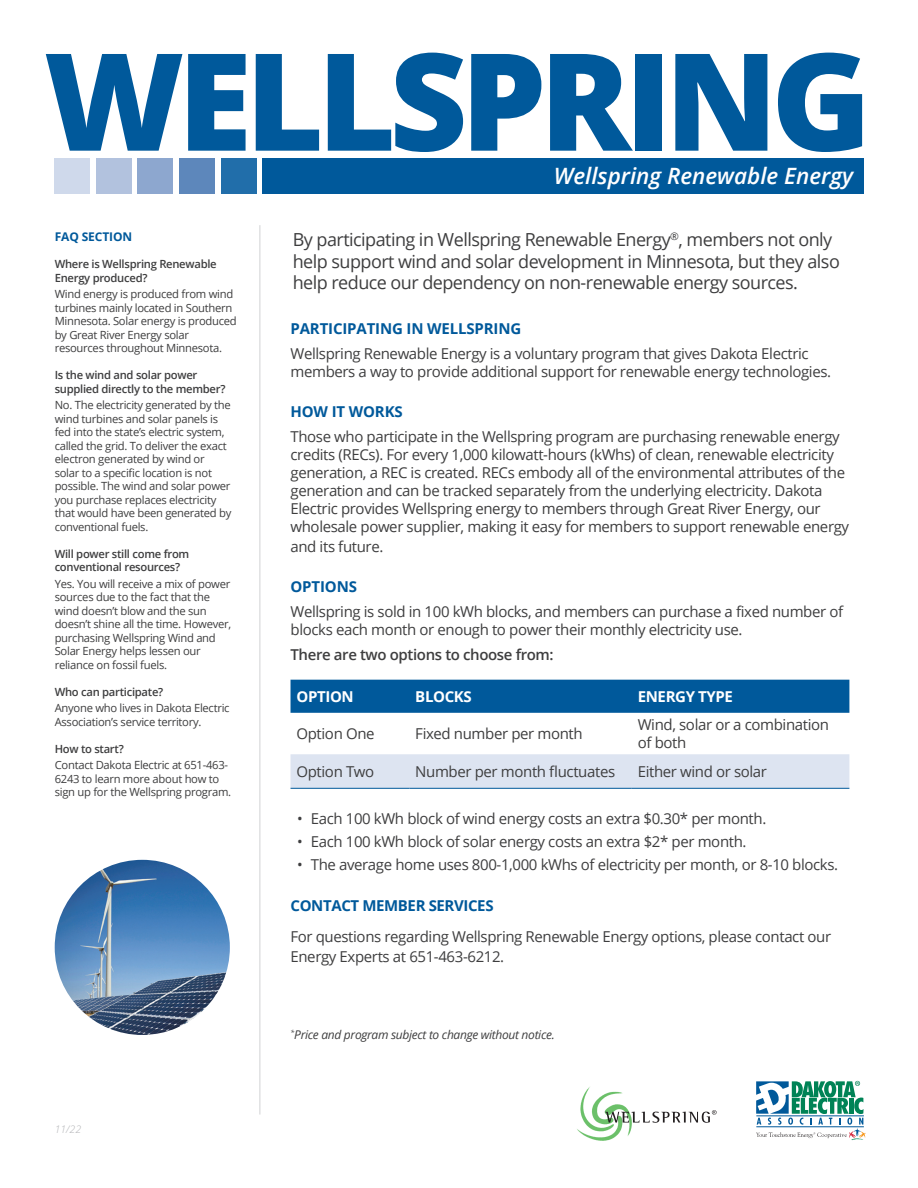
<style>
.page{position:relative;width:918px;height:1188px;background:#fff}
.page>*{position:absolute;margin:0;border:0;box-sizing:border-box;transform-origin:0 0}
.t1{font:800 135.45px "Open Sans";letter-spacing:-.05em;color:#00599b}
.t2{font:italic 600 22.5px "Open Sans";color:#fff}
.Body_Copy_Bullet{font:18px/21.6px "Open Sans";letter-spacing:-.03em;color:#3e3e3f}
.Body_Copy{font:15px/18px "Open Sans";letter-spacing:-.025em;color:#3e3e3f}
.Subhead_2{font:700 15px "Open Sans";letter-spacing:-.01em;color:#00599b}
.Body_Copy-2{font:600 15px "Open Sans";letter-spacing:-.025em;color:#3e3e3f}
.Body_Copy_Bullet-2{font:700 15px "Open Sans";letter-spacing:-.025em;color:#00599b}
.t3{font:700 15px "Open Sans";letter-spacing:-.025em;color:#fff}
.Photocaption{font:italic 12px "Open Sans";letter-spacing:-.025em;color:#3e3e3f}
.Subhead_2-2{font:700 12px "Open Sans";letter-spacing:-.01em;color:#00599b}
.Body_Copy-3{font:11.25px/13.5px "Open Sans";letter-spacing:-.025em;color:#3e3e3f}
.Body_Copy-4{font:600 11.25px/13.5px "Open Sans";letter-spacing:-.025em;color:#3e3e3f}
.t4{font:italic 300 10.5px "Open Sans";color:#b4b5b8}
.s1{font-weight:600}
</style>
<div class="page">
<div style="left:291px;top:680px;width:558px;height:33px;background:#00599b"></div>
<div style="left:291px;top:754px;width:558px;height:34px;background:#dde4f1"></div>
<hr style="left:291px;top:788px;width:118px;height:1px;background:#00599b">
<hr style="left:409px;top:788px;width:223px;height:1px;background:#00599b">
<hr style="left:632px;top:788px;width:217px;height:1px;background:#00599b">
<svg style="left:756px;top:1081px;width:110px;height:59px"></svg>
<div style="left:54px;top:158px;width:36px;height:36px;background:#cfd9eb"></div>
<div style="left:96px;top:158px;width:36px;height:36px;background:#b2c2de"></div>
<div style="left:137px;top:158px;width:36px;height:36px;background:#8da7cf"></div>
<div style="left:179px;top:158px;width:36px;height:36px;background:#5d87bb"></div>
<div style="left:221px;top:158px;width:36px;height:36px;background:#216eaa"></div>
<div style="left:262px;top:158px;width:602px;height:36px;background:#00599b"></div>
<hr style="left:260px;top:225px;width:1px;height:890px;background:#d1d2d4">
<img style="left:55px;top:860px;width:175px;height:175px;border-radius:88px">
<img style="left:577px;top:1087px;width:55px;height:54px">
<svg style="left:605px;top:1110px;width:112px;height:13px"></svg>
<p class="t1" style="left:44px;top:-2px;width:829px">WELLSPRING</p>
<p class="t2" style="left:554px;top:160px;width:301px">Wellspring Renewable Energy</p>
<p class="Subhead_2-2" style="left:55px;top:229px;width:79px">FAQ SECTION</p>
<p class="Body_Copy-4" style="left:55px;top:257px;width:164px">Where is Wellspring Renewable<br>Energy produced?</p>
<p class="Body_Copy-3" style="left:55px;top:287px;width:184px">Wind energy is produced from wind turbines mainly located in Southern Minnesota. Solar energy is produced by Great River Energy solar resources throughout Minnesota.</p>
<p class="Body_Copy-4" style="left:55px;top:368px;width:172px">Is the wind and solar power supplied directly to the member?</p>
<p class="Body_Copy-3" style="left:55px;top:398px;width:178px">No. The electricity generated by the wind turbines and solar panels is fed into the state’s electric system, called the grid. To deliver the exact electron generated by wind or solar to a specific location is not possible. The wind and solar power you purchase replaces electricity that would have been generated by conventional fuels.</p>
<p class="Body_Copy-4" style="left:55px;top:547px;width:136px">Will power still come from conventional resources?</p>
<p class="Body_Copy-3" style="left:55px;top:577px;width:178px">Yes. You will receive a mix of power sources due to the fact that the wind doesn’t blow and the sun doesn’t shine all the time. However, purchasing Wellspring Wind and<br>Solar Energy helps lessen our reliance on fossil fuels.</p>
<p class="Body_Copy-3" style="left:55px;top:683px;width:176px;line-height:16.5px"><span class="s1">Who can participate?<br></span>Anyone who lives in Dakota Electric</p>
<p class="Body_Copy-3" style="left:55px;top:715px;width:148px">Association’s service territory.</p>
<p class="Body_Copy-3" style="left:55px;top:740px;width:175px;line-height:16.5px"><span class="s1">How to start?<br></span>Contact Dakota Electric at 651-463-</p>
<p class="Body_Copy-3" style="left:55px;top:772px;width:178px">6243 to learn more about how to sign up for the Wellspring program.</p>
<p class="t4" style="left:55px;top:1122px;width:28px">11/22</p>
<p class="Body_Copy_Bullet" style="left:293px;top:228px;width:549px">By participating in Wellspring Renewable Energy<sup>®</sup>, members not only help support wind and solar development in Minnesota, but they also help reduce our dependency on non-renewable energy sources.</p>
<p class="Subhead_2" style="left:291px;top:318px;width:232px">PARTICIPATING IN WELLSPRING</p>
<p class="Body_Copy" style="left:291px;top:344px;width:542px">Wellspring Renewable Energy is a voluntary program that gives Dakota Electric members a way to provide additional support for renewable energy technologies.</p>
<p class="Subhead_2" style="left:291px;top:401px;width:114px">HOW IT WORKS</p>
<p class="Body_Copy" style="left:291px;top:427px;width:560px">Those who participate in the Wellspring program are purchasing renewable energy credits (RECs). For every 1,000 kilowatt-hours (kWhs) of clean, renewable electricity generation, a REC is created. RECs embody all of the environmental attributes of the generation and can be tracked separately from the underlying electricity. Dakota Electric provides Wellspring energy to members through Great River Energy, our wholesale power supplier, making it easy for members to support renewable energy</p>
<p class="Body_Copy" style="left:291px;top:537px;width:94px">and its future.</p>
<p class="Body_Copy_Bullet-2" style="left:291px;top:576px;width:68px">OPTIONS</p>
<p class="Body_Copy" style="left:291px;top:602px;width:554px">Wellspring is sold in 100 kWh blocks, and members can purchase a fixed number of blocks each month or enough to power their monthly electricity use.</p>
<p class="Body_Copy-2" style="left:291px;top:644px;width:265px">There are two options to choose from:</p>
<p class="t3" style="left:297px;top:686px;width:59px">OPTION</p>
<p class="t3" style="left:415px;top:686px;width:58px">BLOCKS</p>
<p class="t3" style="left:638px;top:686px;width:97px">ENERGY TYPE</p>
<p class="Body_Copy" style="left:297px;top:724px;width:80px">Option One</p>
<p class="Body_Copy" style="left:415px;top:724px;width:169px">Fixed number per month</p>
<p class="Body_Copy" style="left:638px;top:715px;width:193px">Wind, solar or a combination of both</p>
<p class="Body_Copy" style="left:297px;top:762px;width:79px">Option Two</p>
<p class="Body_Copy" style="left:415px;top:762px;width:201px">Number per month fluctuates</p>
<p class="Body_Copy" style="left:638px;top:762px;width:131px">Either wind or solar</p>
<p class="Body_Copy" style="left:297px;top:809px;width:471px">• Each 100 kWh block of wind energy costs an extra $0.30* per month.</p>
<p class="Body_Copy" style="left:297px;top:832px;width:451px">• Each 100 kWh block of solar energy costs an extra $2* per month.</p>
<p class="Body_Copy" style="left:297px;top:856px;width:542px">• The average home uses 800-1,000 kWhs of electricity per month, or 8-10 blocks.</p>
<p class="Body_Copy_Bullet-2" style="left:291px;top:895px;width:205px">CONTACT MEMBER SERVICES</p>
<p class="Body_Copy" style="left:291px;top:927px;width:542px;line-height:19.5px">For questions regarding Wellspring Renewable Energy options, please contact our<br>Energy Experts at 651-463-6212.</p>
<p class="Photocaption" style="left:291px;top:1026px;width:266px"><sup>*</sup>Price and program subject to change without notice.</p>
</div>
